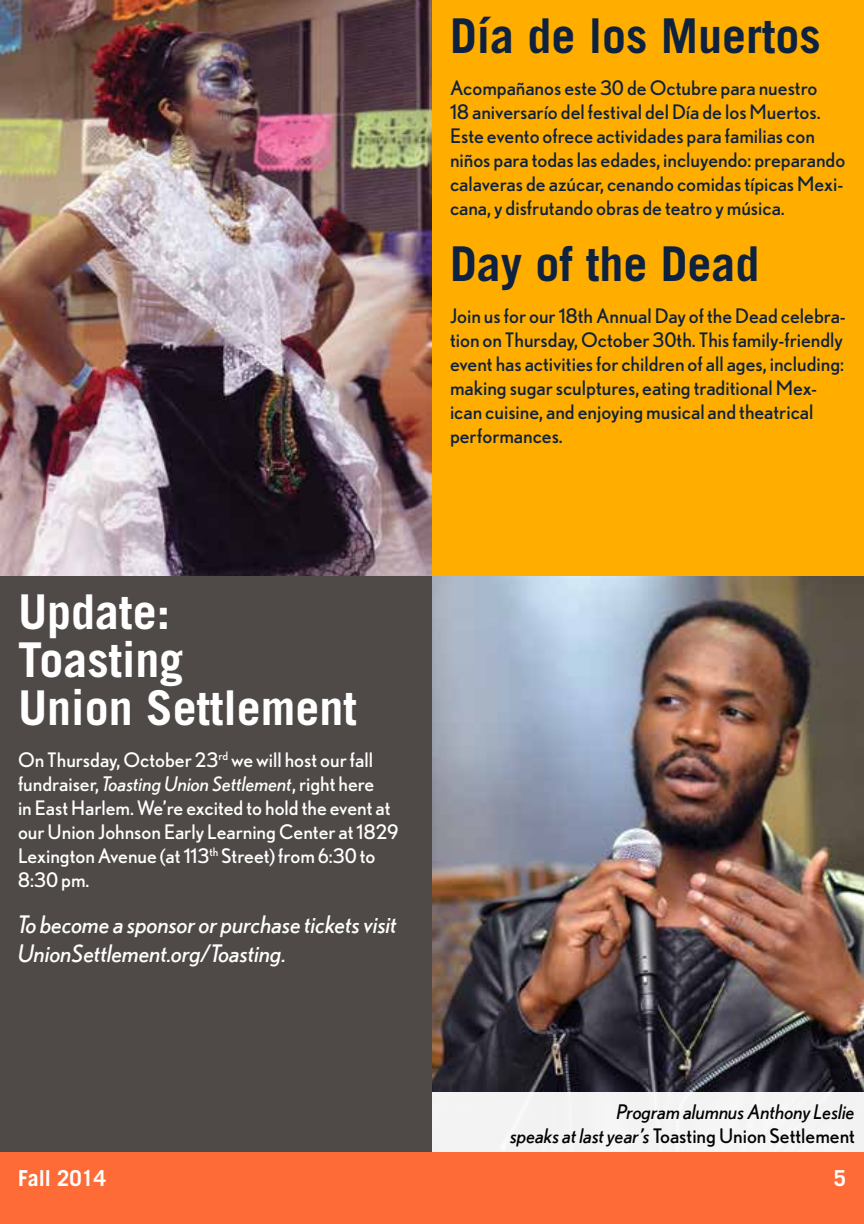
<style>
.page{position:relative;width:864px;height:1224px;background:#fff}
.page>*{position:absolute;margin:0;border:0;box-sizing:border-box;transform-origin:0 0}
.t1{font:700 48px/48px "Trade Gothic LT Std";color:#fff}
.t2{font:700 48px "Trade Gothic LT Std";color:#0e223f}
.t3{font:italic 24px/28.8px "Nobel";color:#fff}
.t4{font:700 22px "Trade Gothic LT Std";color:#fff}
.t5{font:20px/24px "Nobel";color:#0e223f}
.t6{font:20px/24px "Nobel";color:#fff}
.t7{font:italic 20px/24px "Nobel";color:#000;text-align:right}
.s1{font-style:italic}
.s2{font-style:normal}
</style>
<div class="page">
<div style="left:0;top:1152px;width:864px;height:72px;background:#ff6b36"></div>
<div style="left:432px;top:0;width:432px;height:576px;background:#ffae00"></div>
<img style="left:0;top:0;width:432px;height:576px">
<div style="left:0;top:576px;width:432px;height:576px;background:#4f4a47"></div>
<img style="left:432px;top:576px;width:432px;height:517px">
<div style="left:432px;top:1093px;width:432px;height:59px;background:#f3f3f4"></div>
<h1 class="t2" style="left:450px;top:6px;width:372px">Día de los Muertos</h1>
<p class="t5" style="left:450px;top:75px;width:397px">Acompañanos este 30 de Octubre para nuestro<br>18 aniversarío del festival del Día de los Muertos.<br>Este evento ofrece actividades para familias con niños para todas las edades, incluyendo: preparando calaveras de azúcar, cenando comidas típicas Mexi&shy;cana, y disfrutando obras de teatro y música.</p>
<h1 class="t2" style="left:450px;top:234px;width:311px">Day of the Dead</h1>
<p class="t5" style="left:450px;top:303px;width:398px">Join us for our 18th Annual Day of the Dead celebra&shy;tion on Thursday, October 30th. This family-friendly event has activities for children of all ages, including: making sugar sculptures, eating traditional Mex&shy;ican cuisine, and enjoying musical and theatrical performances.</p>
<h1 class="t1" style="left:18px;top:587px;width:340px">Update:<br>Toasting<br>Union Settlement</h1>
<p class="t6" style="left:18px;top:747px;width:382px">On Thursday, October 23<sup>rd</sup> we will host our fall fundraiser, <span class="s1">Toasting Union Settlement</span>, right here<br>in East Harlem. We’re excited to hold the event at our Union Johnson Early Learning Center at 1829<br>Lexington Avenue (at 113<sup>th</sup> Street) from 6:30 to 8:30 pm.</p>
<p class="t3" style="left:18px;top:910px;width:381px">To become a sponsor or purchase tickets visit<br>UnionSettlement.org/Toasting.</p>
<p class="t7" style="left:510px;top:1100px;width:346px">Program alumnus Anthony Leslie<br>speaks at last year’s <span class="s2">Toasting Union Settlement</span></p>
<p class="t4" style="left:18px;top:1165px;width:90px">Fall 2014</p>
<p class="t4" style="left:834px;top:1165px;width:14px">5</p>
</div>
